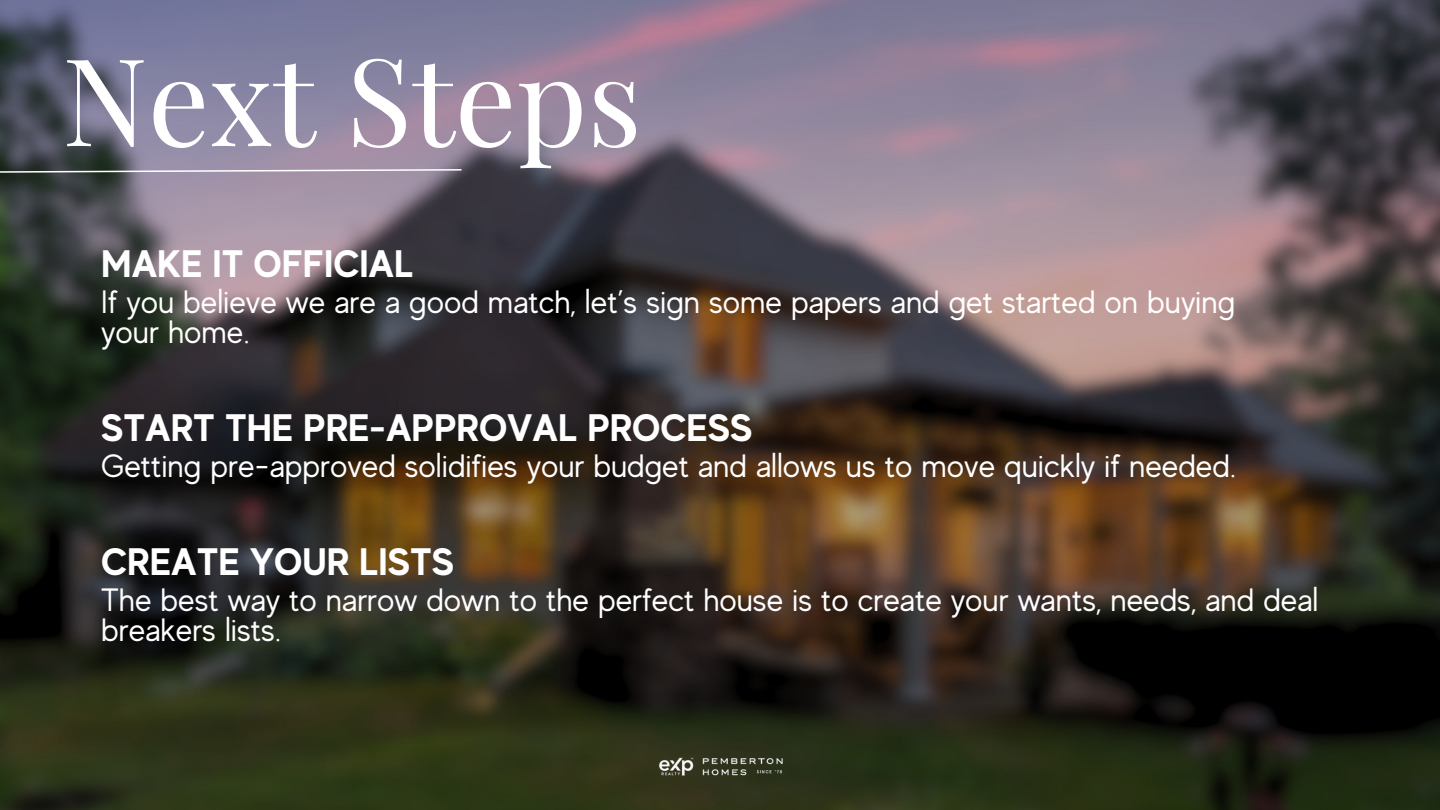
<style>
.page{position:relative;width:1440px;height:810px;background:#fff}
.page>*{position:absolute;margin:0;border:0;box-sizing:border-box;transform-origin:0 0}
.t1{font:121.7px "Playfair Display";color:#fff}
.t2{font:700 38.2px "MADE Evolve Sans";color:#fff}
.t3{font:32.3px/30px "MADE Evolve Sans";color:#fff}
</style>
<div class="page">
<img style="left:0;top:0;width:1440px;height:810px">
<img style="left:651px;top:703px;width:138px;height:107px">
<svg style="left:0;top:168px;width:463px;height:7px;background:#98929d"></svg>
<h2 class="t1" style="left:62px;top:15px;width:581px">Next Steps</h2>
<p class="t2" style="left:101px;top:241px;width:314px">MAKE IT OFFICIAL</p>
<h2 class="t3" style="left:101px;top:287px;width:1135px">If you believe we are a good match, let’s sign some papers and get started on buying your home.</h2>
<p class="t2" style="left:101px;top:405px;width:653px">START THE PRE-APPROVAL PROCESS</p>
<p class="t3" style="left:101px;top:451px;width:1136px">Getting pre-approved solidifies your budget and allows us to move quickly if needed.</p>
<p class="t2" style="left:101px;top:539px;width:354px">CREATE YOUR LISTS</p>
<h2 class="t3" style="left:101px;top:585px;width:1219px">The best way to narrow down to the perfect house is to create your wants, needs, and deal breakers lists.</h2>
</div>
